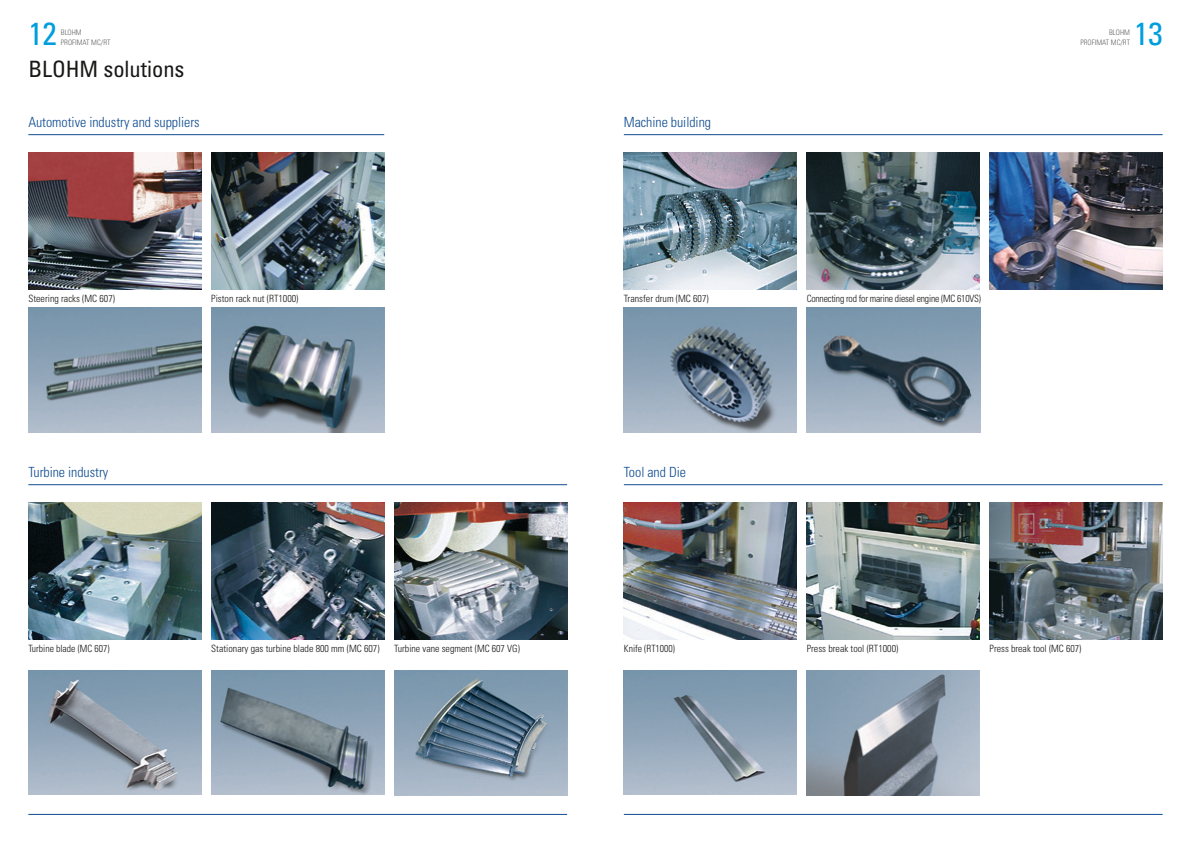
<style>
.page{position:relative;width:1191px;height:842px;background:#fff}
.page>*{position:absolute;margin:0;border:0;box-sizing:border-box;transform-origin:0 0}
.t1{font:condensed 32px "Univers LT";color:#009edd}
.t2{font:condensed 22.5px "Univers LT";color:#181817}
.t3{font:300 condensed 14px "Univers LT";letter-spacing:-.005em;color:#104c90}
.t4{font:300 condensed 10px "Univers LT";color:#181817}
.t5{font:300 condensed 10px "Univers LT";letter-spacing:-.02em;color:#181817}
.t6{font:300 condensed 7.5px/10px "Univers LT";color:#636363}
</style>
<div class="page">
<hr style="left:28px;top:814px;width:539px;height:1px;background:#104c90">
<hr style="left:624px;top:814px;width:538px;height:1px;background:#104c90">
<hr style="left:28px;top:134px;width:356px;height:1px;background:#104c90">
<hr style="left:624px;top:134px;width:538px;height:1px;background:#104c90">
<hr style="left:624px;top:484px;width:538px;height:1px;background:#104c90">
<img style="left:624px;top:152px;width:173px;height:138px">
<img style="left:624px;top:502px;width:173px;height:138px">
<img style="left:989px;top:502px;width:173px;height:138px">
<img style="left:806px;top:502px;width:173px;height:138px">
<img style="left:806px;top:670px;width:173px;height:125px">
<img style="left:624px;top:670px;width:173px;height:125px">
<hr style="left:28px;top:484px;width:539px;height:1px;background:#104c90">
<img style="left:28px;top:502px;width:173px;height:138px">
<img style="left:394px;top:502px;width:173px;height:138px">
<img style="left:211px;top:502px;width:173px;height:138px">
<img style="left:211px;top:670px;width:173px;height:125px">
<img style="left:28px;top:670px;width:173px;height:125px">
<img style="left:394px;top:670px;width:173px;height:125px">
<img style="left:806px;top:152px;width:173px;height:138px">
<img style="left:28px;top:152px;width:173px;height:138px">
<img style="left:28px;top:308px;width:173px;height:125px">
<img style="left:624px;top:308px;width:173px;height:125px">
<img style="left:211px;top:308px;width:173px;height:125px">
<img style="left:806px;top:308px;width:174px;height:125px">
<img style="left:211px;top:152px;width:173px;height:138px">
<img style="left:989px;top:152px;width:173px;height:138px">
<h1 class="t1" style="left:28px;top:14px;width:30px">12</h1>
<h1 class="t1" style="left:1134px;top:14px;width:30px">13</h1>
<p class="t6" style="left:61px;top:28px;width:51px">BLOHM<br>PROFIMAT MC/RT</p>
<p class="t6" style="left:1080px;top:28px;width:51px;text-align:right">BLOHM<br>PROFIMAT MC/RT</p>
<h2 class="t2" style="left:28px;top:55px;width:158px">BLOHM solutions</h2>
<h3 class="t3" style="left:28px;top:114px;width:173px">Automotive industry and suppliers</h3>
<h3 class="t3" style="left:624px;top:114px;width:89px">Machine building</h3>
<p class="t4" style="left:28px;top:293px;width:88px">Steering racks (MC 607)</p>
<p class="t4" style="left:211px;top:293px;width:89px">Piston rack nut (RT1000)</p>
<p class="t5" style="left:806px;top:293px;width:176px">Connecting rod for marine diesel engine (MC 610VS)</p>
<p class="t4" style="left:624px;top:293px;width:86px">Transfer drum (MC 607)</p>
<h3 class="t3" style="left:28px;top:464px;width:81px">Turbine industry</h3>
<p class="t4" style="left:28px;top:643px;width:83px">Turbine blade (MC 607)</p>
<p class="t4" style="left:211px;top:643px;width:170px">Stationary gas turbine blade 800 mm (MC 607)</p>
<p class="t4" style="left:394px;top:643px;width:127px">Turbine vane segment (MC 607 VG)</p>
<h3 class="t3" style="left:624px;top:464px;width:64px">Tool and Die</h3>
<p class="t4" style="left:624px;top:643px;width:53px">Knife (RT1000)</p>
<p class="t4" style="left:806px;top:643px;width:93px">Press break tool (RT1000)</p>
<p class="t4" style="left:989px;top:643px;width:93px">Press break tool (MC 607)</p>
</div>
